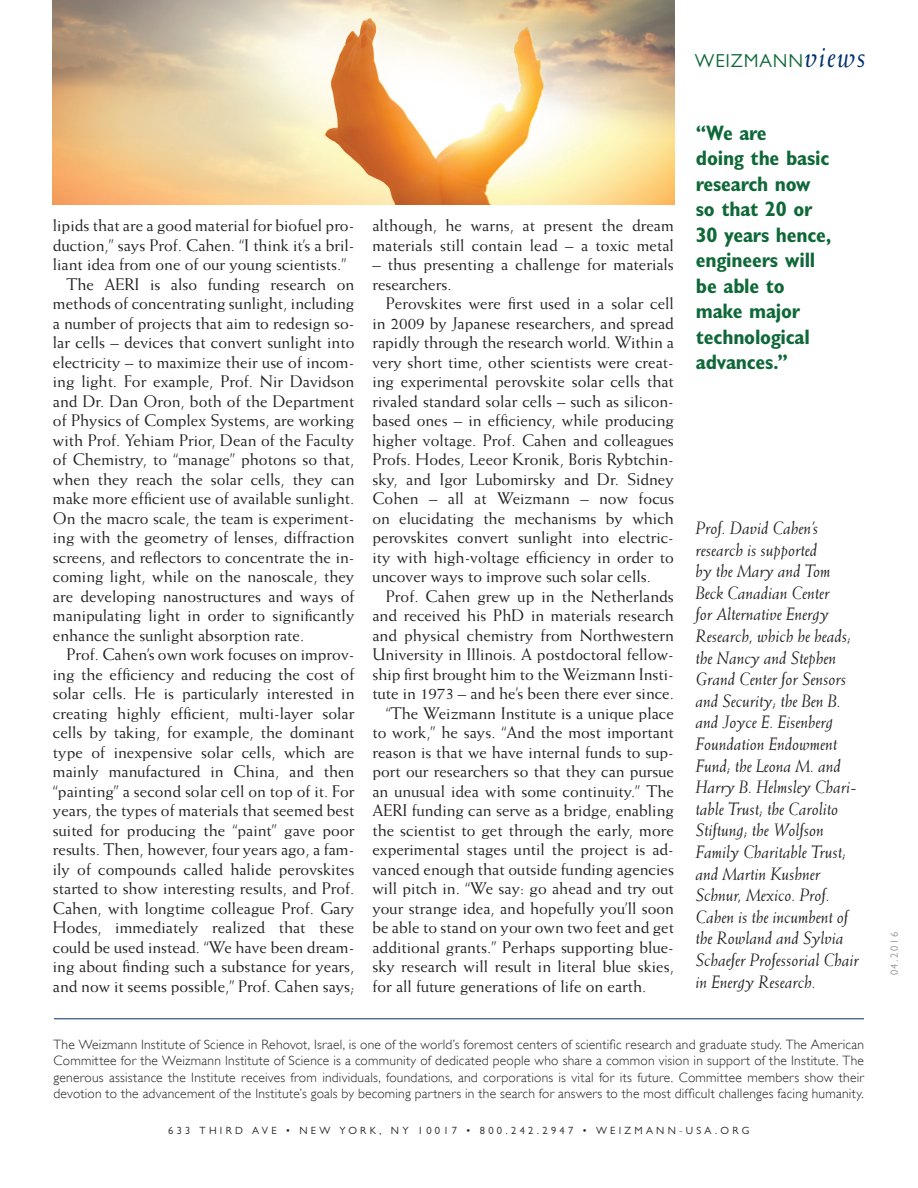
<style>
.page{position:relative;width:918px;height:1188px;background:#fff}
.page>*{position:absolute;margin:0;border:0;box-sizing:border-box;transform-origin:0 0}
.t1{font:700 condensed 21px/25.5px "Gill Sans";letter-spacing:-.01em;color:#0f6838}
.t2{font:18.9px "Gill Sans";letter-spacing:.04em;color:#0f6838}
.t3{font:italic 18px/21.6px "Weiss";color:#231f20}
.t4{font:16.8px/19.5px "Weiss";color:#231f20;text-align:justify}
.t5{font:300 13.5px/16.5px "Gill Sans";letter-spacing:.015em;color:#231f20;text-align:justify}
.t6{font:10.5px "Gill Sans";letter-spacing:.31em;color:#231f20}
.t7{font:10.5px "Gill Sans";letter-spacing:.15em;color:#939598}
.s1{font-family:"Weiss";font-style:italic;font-size:31.35px;color:#00306d}
</style>
<div class="page">
<img style="left:53px;top:0;width:622px;height:204px">
<hr style="left:54px;top:1018px;width:810px;height:1px;background:#00306d">
<p class="t2" style="left:695px;top:50px;width:173px">WEIZMANN<span class="s1">views</span></p>
<p class="t4" style="left:53px;top:216px;width:303px">lipids that are a good material for biofuel pro&shy;duction,” says Prof. Cahen. “I think it’s a bril&shy;liant idea from one of our young scientists.”</p>
<p class="t4" style="left:53px;top:274px;width:303px;text-indent:14px">The AERI is also funding research on methods of concentrating sunlight, including a number of projects that aim to redesign so&shy;lar cells – devices that convert sunlight into electricity – to maximize their use of incom&shy;ing light. For example, Prof. Nir Davidson and Dr. Dan Oron, both of the Department of Physics of Complex Systems, are working with Prof. Yehiam Prior, Dean of the Faculty of Chemistry, to “manage” photons so that, when they reach the solar cells, they can make more efficient use of available sunlight.<br>On the macro scale, the team is experiment&shy;ing with the geometry of lenses, diffraction screens, and reflectors to concentrate the in&shy;coming light, while on the nanoscale, they are developing nanostructures and ways of manipulating light in order to significantly enhance the sunlight absorption rate.</p>
<p class="t4" style="left:53px;top:645px;width:303px;text-indent:14px">Prof. Cahen’s own work focuses on improv&shy;ing the efficiency and reducing the cost of solar cells. He is particularly interested in creating highly efficient, multi-layer solar cells by taking, for example, the dominant type of inexpensive solar cells, which are mainly manufactured in China, and then “painting” a second solar cell on top of it. For years, the types of materials that seemed best suited for producing the “paint” gave poor results. Then, however, four years ago, a fam&shy;ily of compounds called halide perovskites started to show interesting results, and Prof.<br>Cahen, with longtime colleague Prof. Gary Hodes, immediately realized that these could be used instead. “We have been dream&shy;ing about finding such a substance for years, and now it seems possible,” Prof. Cahen says;</p>
<p class="t4" style="left:372px;top:216px;width:303px">although, he warns, at present the dream materials still contain lead – a toxic metal</p>
<p class="t4" style="left:372px;top:255px;width:303px">– thus presenting a challenge for materials researchers.</p>
<p class="t4" style="left:372px;top:294px;width:303px;text-indent:14px">Perovskites were first used in a solar cell in 2009 by Japanese researchers, and spread rapidly through the research world. Within a very short time, other scientists were creat&shy;ing experimental perovskite solar cells that rivaled standard solar cells – such as silicon&shy;based ones – in efficiency, while producing higher voltage. Prof. Cahen and colleagues Profs. Hodes, Leeor Kronik, Boris Rybtchin&shy;sky, and Igor Lubomirsky and Dr. Sidney Cohen – all at Weizmann – now focus on elucidating the mechanisms by which perovskites convert sunlight into electric&shy;ity with high-voltage efficiency in order to uncover ways to improve such solar cells.</p>
<p class="t4" style="left:372px;top:586px;width:303px;text-indent:14px">Prof. Cahen grew up in the Netherlands and received his PhD in materials research and physical chemistry from Northwestern University in Illinois. A postdoctoral fellow&shy;ship first brought him to the Weizmann Insti&shy;tute in 1973 – and he’s been there ever since.</p>
<p class="t4" style="left:372px;top:703px;width:303px;text-indent:14px">“The Weizmann Institute is a unique place to work,” he says. “And the most important reason is that we have internal funds to sup&shy;port our researchers so that they can pursue an unusual idea with some continuity.” The AERI funding can serve as a bridge, enabling the scientist to get through the early, more experimental stages until the project is ad&shy;vanced enough that outside funding agencies will pitch in. “We say: go ahead and try out your strange idea, and hopefully you’ll soon be able to stand on your own two feet and get additional grants.” Perhaps supporting blue&shy;sky research will result in literal blue skies, for all future generations of life on earth.</p>
<p class="t1" style="left:696px;top:120px;width:137px">“We are<br>doing the basic research now so that 20 or<br>30 years hence, engineers will be able to make major technological advances.”</p>
<p class="t3" style="left:696px;top:517px;width:165px">Prof. David Cahen’s research is supported<br>by the Mary and Tom<br>Beck Canadian Center<br>for Alternative Energy<br>Research, which he heads; the Nancy and Stephen<br>Grand Center for Sensors and Security; the Ben B. and Joyce E. Eisenberg<br>Foundation Endowment<br>Fund; the Leona M. and<br>Harry B. Helmsley Chari&shy;table Trust; the Carolito<br>Stiftung; the Wolfson<br>Family Charitable Trust; and Martin Kushner<br>Schnur, Mexico. Prof.<br>Cahen is the incumbent of the Rowland and Sylvia<br>Schaefer Professorial Chair in Energy Research.</p>
<p class="t5" style="left:54px;top:1036px;width:812px">The Weizmann Institute of Science in Rehovot, Israel, is one of the world’s foremost centers of scientific research and graduate study. The American Committee for the Weizmann Institute of Science is a community of dedicated people who share a common vision in support of the Institute. The generous assistance the Institute receives from individuals, foundations, and corporations is vital for its future. Committee members show their devotion to the advancement of the Institute’s goals by becoming partners in the search for answers to the most difficult challenges facing humanity.</p>
<p class="t6" style="left:168px;top:1125px;width:583px">633 THIRD AVE • NEW YORK, NY 10017 • 800.242.2947 • WEIZMANN-USA.ORG</p>
<p class="t7" style="left:888px;top:975px;width:45px;rotate:-90deg">04.2016</p>
</div>
